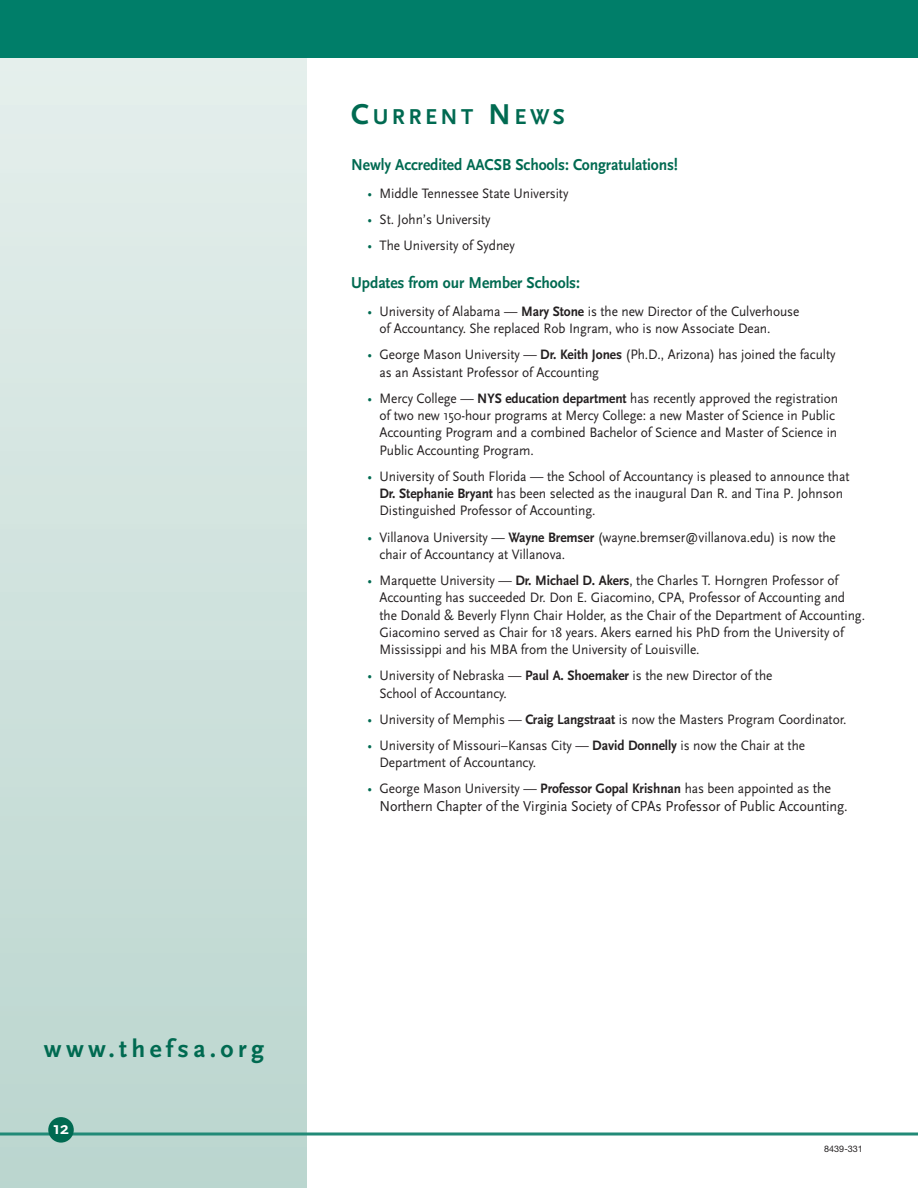
<style>
.page{position:relative;width:918px;height:1188px;background:#fff}
.page>*{position:absolute;margin:0;border:0;box-sizing:border-box;transform-origin:0 0}
.t1{font:700 25.5px "Scala Sans";letter-spacing:.17em;color:#006a51}
.t2{font:700 22.5px "Scala Sans";letter-spacing:.15em;color:#006a51}
.t3{font:700 18px "Scala Sans";color:#fff}
.t4{font:700 16.5px "Scala Sans";letter-spacing:-.005em;color:#006a51;scale:.94 1}
.t5{font:15px "Scala Sans";letter-spacing:-.005em;color:#231f20;scale:.94 1}
.t6{font:14.25px/17.2px "Scala Sans";letter-spacing:-.005em;color:#231f20;scale:.94 1}
.t7{font:9px "Helvetica Neue";color:#231f20}
.s1{font-size:30px}
.s2{color:#006a51}
.s3{font-weight:700}
.s4{font-size:15px}
</style>
<div class="page">
<div style="left:0;top:0;width:306px;height:1188px;background:linear-gradient(to bottom,#e7f0ee,#bad5ce)"></div>
<div style="left:0;top:0;width:918px;height:57px;background:#007e69"></div>
<svg style="left:0;top:1132px;width:918px;height:4px;background:#53a394"></svg>
<div style="left:48px;top:1117px;width:26px;height:26px;background:#006a51;border-radius:50%"></div>
<h2 class="t2" style="left:351px;top:108px;width:215px"><span class="s1">C</span>URRENT <span class="s1">N</span>EWS</h2>
<p class="t4" style="left:351px;top:158px;width:349px">Newly Accredited AACSB Schools: Congratulations!</p>
<p class="t6" style="left:367px;top:186px;width:215px"><span class="s2">•</span> Middle Tennessee State University</p>
<p class="t6" style="left:367px;top:212px;width:133px"><span class="s2">•</span> St. John’s University</p>
<p class="t6" style="left:367px;top:238px;width:158px"><span class="s2">•</span> The University of Sydney</p>
<p class="t4" style="left:351px;top:276px;width:245px">Updates from our Member Schools:</p>
<p class="t6" style="left:380px;top:304px;width:448px;text-indent:-12px"><span class="s2">•</span> University of Alabama — <span class="s3">Mary Stone</span> is the new Director of the Culverhouse of Accountancy. She replaced Rob Ingram, who is now Associate Dean.</p>
<p class="t6" style="left:380px;top:347px;width:487px;text-indent:-12px"><span class="s2">•</span> George Mason University — <span class="s3">Dr. Keith Jones</span> (Ph.D., Arizona) has joined the faculty as an Assistant Professor of Accounting</p>
<p class="t6" style="left:380px;top:391px;width:489px;text-indent:-12px"><span class="s2">•</span> Mercy College — <span class="s3">NYS education department</span> has recently approved the registration of two new 150-hour programs at Mercy College: a new Master of Science in Public Accounting Program and a combined Bachelor of Science and Master of Science in Public Accounting Program.</p>
<p class="t6" style="left:380px;top:469px;width:502px;text-indent:-12px"><span class="s2">•</span> University of South Florida — the School of Accountancy is pleased to announce that<br><span class="s3">Dr. Stephanie Bryant</span> has been selected as the inaugural Dan R. and Tina P. Johnson<br>Distinguished Professor of Accounting.</p>
<p class="t6" style="left:380px;top:530px;width:487px;text-indent:-12px"><span class="s2">•</span> Villanova University — <span class="s3">Wayne Bremser</span> (wayne.bremser@villanova.edu) is now the chair of Accountancy at Villanova.</p>
<p class="t6" style="left:380px;top:573px;width:518px;text-indent:-12px"><span class="s2">•</span> Marquette University — <span class="s3">Dr. Michael D. Akers</span>, the Charles T. Horngren Professor of Accounting has succeeded Dr. Don E. Giacomino, CPA, Professor of Accounting and the Donald &amp; Beverly Flynn Chair Holder, as the Chair of the Department of Accounting.<br>Giacomino served as Chair for 18 years. Akers earned his PhD from the University of Mississippi and his MBA from the University of Louisville.</p>
<p class="t6" style="left:380px;top:668px;width:419px;text-indent:-12px"><span class="s2">•</span> University of Nebraska — <span class="s3">Paul A. Shoemaker</span> is the new Director of the<br>School of Accountancy.</p>
<p class="t6" style="left:367px;top:712px;width:511px"><span class="s2">•</span> University of Memphis — <span class="s3">Craig Langstraat</span> is now the Masters Program Coordinator.</p>
<p class="t6" style="left:380px;top:738px;width:454px;text-indent:-12px"><span class="s2">•</span> University of Missouri–Kansas City — <span class="s3">David Donnelly</span> is now the Chair at the<br>Department of Accountancy.</p>
<p class="t6" style="left:367px;top:781px;width:495px"><span class="s2">•</span> George Mason University — <span class="s3">Professor Gopal Krishnan</span> has been appointed as <span class="s4">the</span></p>
<p class="t5" style="left:380px;top:800px;width:500px">Northern Chapter of the Virginia Society of CPAs Professor of Public Accounting.</p>
<h1 class="t1" style="left:44px;top:1039px;width:222px">www.thefsa.org</h1>
<p class="t3" style="left:53px;top:1121px;width:17px">12</p>
<p class="t7" style="left:824px;top:1145px;width:40px">8439-331</p>
</div>
